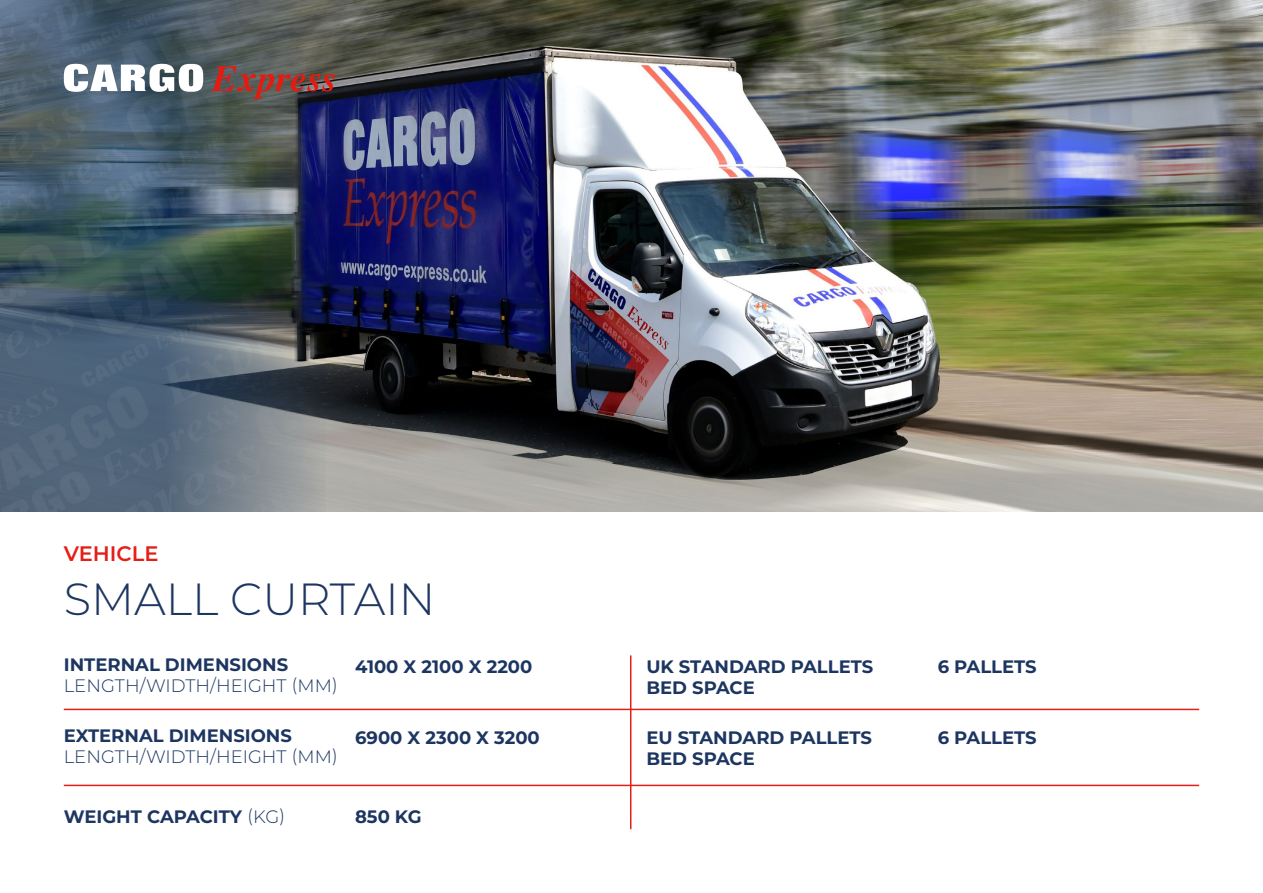
<style>
.page{position:relative;width:1263px;height:893px;background:#fff}
.page>*{position:absolute;margin:0;border:0;box-sizing:border-box;transform-origin:0 0}
.t1{font:300 45px "Montserrat";color:#1d3661}
.t2{font:600 21px "Montserrat";color:#e41f18}
.t3{font:700 18px/21.6px "Montserrat";color:#1d3661}
.t4{font:300 18px "Montserrat";color:#1d3661}
.s1{font-weight:300}
</style>
<div class="page">
<hr style="left:64px;top:709px;width:1135px;height:1px;background:#e41f18">
<hr style="left:64px;top:785px;width:1135px;height:1px;background:#e41f18">
<img style="left:325px;top:0;width:938px;height:511px">
<img style="left:0;top:0;width:325px;height:511px">
<svg style="left:64px;top:64px;width:139px;height:28px"></svg>
<svg style="left:211px;top:66px;width:124px;height:33px;background:#754a46"></svg>
<hr style="left:630px;top:655px;width:1px;height:174px;background:#e41f18">
<p class="t2" style="left:64px;top:539px;width:96px">VEHICLE</p>
<h1 class="t1" style="left:64px;top:569px;width:373px">SMALL CURTAIN</h1>
<p class="t3" style="left:64px;top:653px;width:226px">INTERNAL DIMENSIONS</p>
<p class="t4" style="left:64px;top:674px;width:276px">LENGTH/WIDTH/HEIGHT (MM)</p>
<p class="t3" style="left:64px;top:724px;width:230px">EXTERNAL DIMENSIONS</p>
<p class="t4" style="left:64px;top:745px;width:276px">LENGTH/WIDTH/HEIGHT (MM)</p>
<p class="t3" style="left:355px;top:655px;width:179px">4100 X 2100 X 2200</p>
<p class="t3" style="left:355px;top:726px;width:186px">6900 X 2300 X 3200</p>
<p class="t3" style="left:64px;top:805px;width:223px">WEIGHT CAPACITY <span class="s1">(KG)</span></p>
<p class="t3" style="left:355px;top:805px;width:68px">850 KG</p>
<p class="t3" style="left:646px;top:655px;width:228px">UK STANDARD PALLETS<br>BED SPACE</p>
<p class="t3" style="left:938px;top:655px;width:101px">6 PALLETS</p>
<p class="t3" style="left:646px;top:726px;width:227px">EU STANDARD PALLETS<br>BED SPACE</p>
<p class="t3" style="left:938px;top:726px;width:101px">6 PALLETS</p>
</div>
